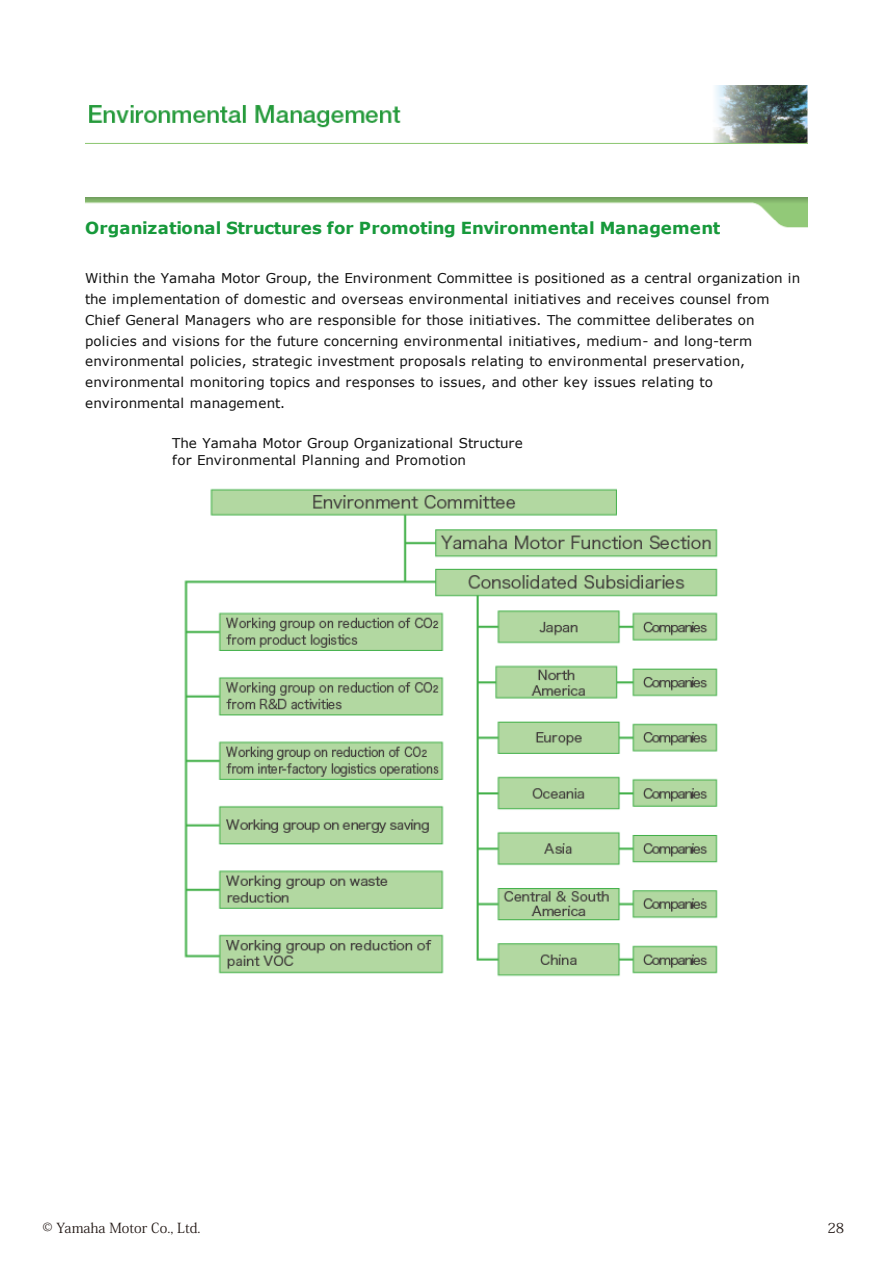
<style>
.page{position:relative;width:893px;height:1263px;background:#fff}
.page>*{position:absolute;margin:0;border:0;box-sizing:border-box;transform-origin:0 0}
.t1{font:700 16.65px "Verdana";color:#17993b}
.t2{font:13.8px "Koz Min Pro";color:#221815}
.t3{font:13.5px/20.7px "Verdana";letter-spacing:.015em;color:#111}
</style>
<div class="page">
<img style="left:85px;top:197px;width:723px;height:31px">
<img style="left:85px;top:85px;width:723px;height:58px">
<img style="left:184px;top:488px;width:534px;height:489px">
<p class="t1" style="left:85px;top:217px;width:637px">Organizational Structures for Promoting Environmental Management</p>
<p class="t3" style="left:85px;top:268px;width:717px">Within the Yamaha Motor Group, the Environment Committee is positioned as a central organization in the implementation of domestic and overseas environmental initiatives and receives counsel from Chief General Managers who are responsible for those initiatives. The committee deliberates on policies and visions for the future concerning environmental initiatives, medium- and long-term environmental policies, strategic investment proposals relating to environmental preservation, environmental monitoring topics and responses to issues, and other key issues relating to environmental management.</p>
<p class="t3" style="left:172px;top:435px;width:352px;line-height:16.6px">The Yamaha Motor Group Organizational Structure for Environmental Planning and Promotion</p>
<p class="t2" style="left:43px;top:1218px;width:160px">© Yamaha Motor Co., Ltd.</p>
<p class="t2" style="left:827px;top:1218px;width:18px">28</p>
</div>
